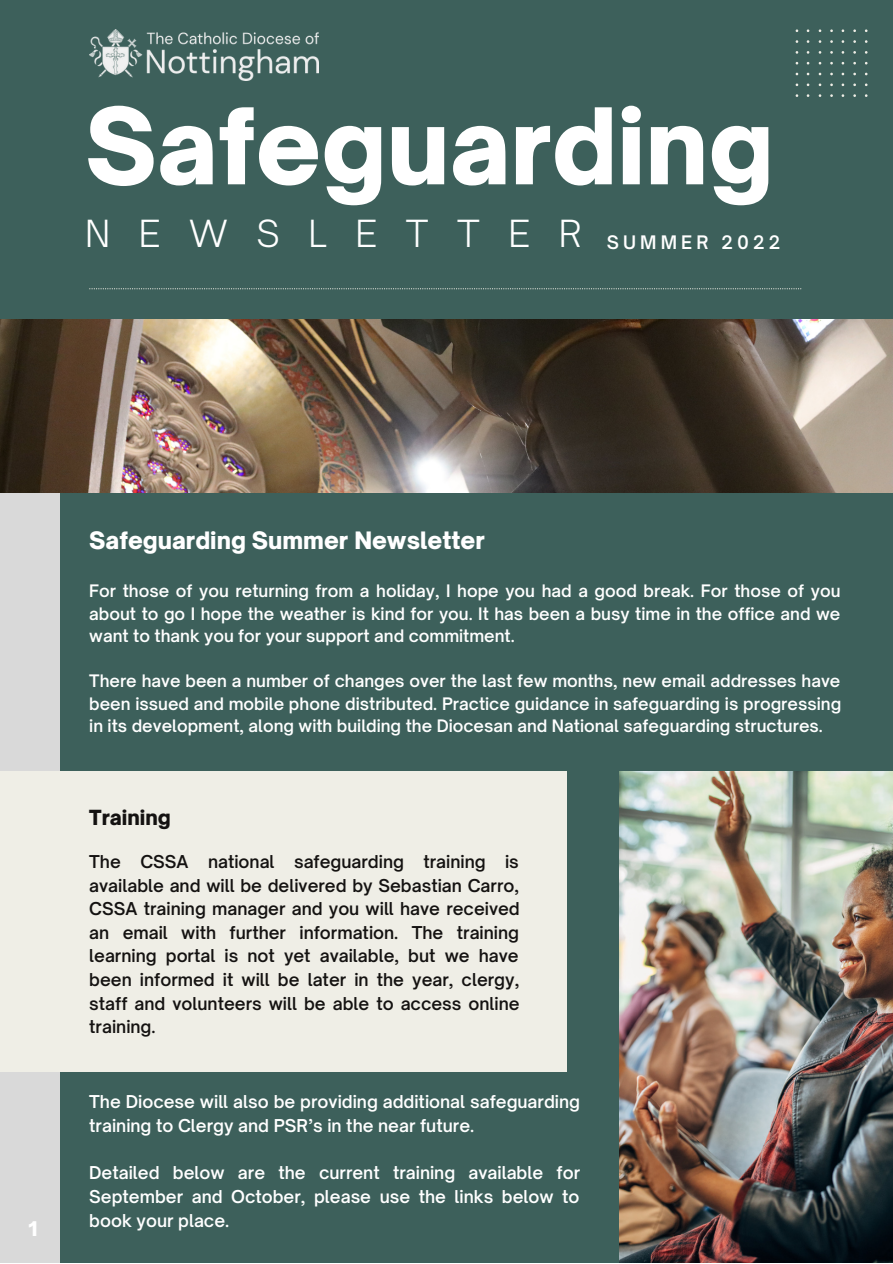
<style>
.page{position:relative;width:893px;height:1264px;background:#fff}
.page>*{position:absolute;margin:0;border:0;box-sizing:border-box;transform-origin:0 0}
.t1{font:900 100.8px "Open Sauce One";color:#fff}
.t2{font:300 35.7px "Open Sauce One";letter-spacing:.8em;color:#fff}
.t3{font:900 22.95px "Open Sauce One";color:#fff}
.t4{font:900 19.95px "Open Sauce One";color:#141211}
.t5{font:900 19.35px "Open Sauce One";color:#fff}
.t6{font:600 17.85px "Open Sauce One";letter-spacing:.23em;color:#fff}
.t7{font:600 16.95px/23.5px "Open Sauce One";color:#141211;text-align:justify}
.t8{font:600 16.95px/23.5px "Open Sauce One";color:#fff}
.t9{font:600 16.5px/22.5px "Open Sauce One";color:#fff;text-align:justify}
</style>
<div class="page">
<div style="left:0;top:0;width:892px;height:1262px;background:#3d605b"></div>
<div style="left:0;top:355px;width:60px;height:907px;background:#d9d9d9"></div>
<img style="left:0;top:319px;width:892px;height:173px">
<svg style="left:89px;top:288px;width:712px;height:1px"></svg>
<img style="left:619px;top:771px;width:273px;height:491px">
<div style="left:0;top:771px;width:567px;height:300px;background:#efeee6"></div>
<img style="left:89px;top:29px;width:230px;height:51px">
<h1 class="t1" style="left:85px;top:83px;width:690px">Safeguarding</h1>
<h2 class="t2" style="left:85px;top:211px;width:498px">NEWSLETTER</h2>
<p class="t6" style="left:606px;top:231px;width:175px">SUMMER 2022</p>
<p class="t5" style="left:29px;top:1216px;width:10px">1</p>
<h3 class="t3" style="left:89px;top:526px;width:397px">Safeguarding Summer Newsletter</h3>
<p class="t9" style="left:89px;top:579px;width:752px">For those of you returning from a holiday, I hope you had a good break. For those of you about to go I hope the weather is kind for you. It has been a busy time in the office and we want to thank you for your support and commitment.</p>
<p class="t9" style="left:89px;top:669px;width:753px">There have been a number of changes over the last few months, new email addresses have been issued and mobile phone distributed. Practice guidance in safeguarding is progressing in its development, along with building the Diocesan and National safeguarding structures.</p>
<p class="t4" style="left:89px;top:805px;width:83px">Training</p>
<p class="t7" style="left:89px;top:849px;width:432px">The CSSA national safeguarding training is available and will be delivered by Sebastian Carro, CSSA training manager and you will have received an email with further information. The training learning portal is not yet available, but we have been informed it will be later in the year, clergy, staff and volunteers will be able to access online training.</p>
<p class="t8" style="left:89px;top:1090px;width:492px">The Diocese will also be providing additional safeguarding training to Clergy and PSR’s in the near future.</p>
<p class="t8" style="left:89px;top:1160px;width:492px;text-align:justify">Detailed below are the current training available for September and October, please use the links below to book your place.</p>
</div>
